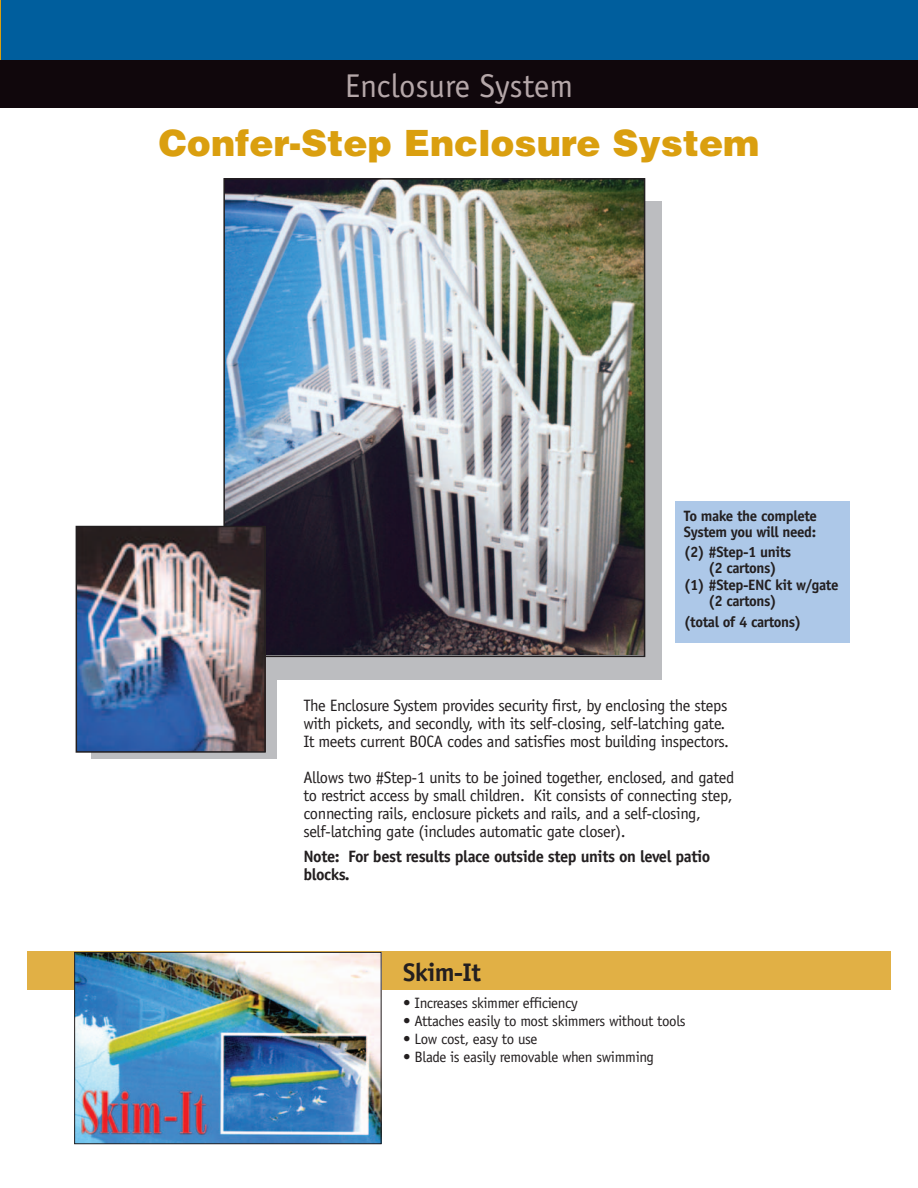
<style>
.page{position:relative;width:918px;height:1188px;background:#fff}
.page>*{position:absolute;margin:0;border:0;box-sizing:border-box;transform-origin:0 0}
.t1{font:900 36.15px "Helvetica";color:#da9f0f}
.t2{font:33px "Officina Sans";color:#b5a7a9}
.t3{font:700 25.5px "Officina Sans";letter-spacing:-.025em;color:#231f20}
.t4{font:16.5px/18px "Officina Sans";letter-spacing:-.025em;color:#231f20}
.t5{font:700 16.5px/18px "Officina Sans";letter-spacing:-.025em;color:#231f20}
.t6{font:15px "Officina Sans";letter-spacing:-.025em;color:#231f20}
.t7{font:700 15px/16.5px "Officina Sans";letter-spacing:-.025em;color:#231f20}
</style>
<div class="page">
<img style="left:0;top:0;width:918px;height:1145px">
<h2 class="t2" style="left:345px;top:66px;width:230px">Enclosure System</h2>
<h1 class="t1" style="left:159px;top:120px;width:602px">Confer-Step Enclosure System</h1>
<p class="t7" style="left:684px;top:507px;width:135px">To make the complete<br>System you will need:</p>
<p class="t7" style="left:684px;top:543px;width:109px">(2) #Step-1 units</p>
<p class="t7" style="left:708px;top:560px;width:70px">(2 cartons)</p>
<p class="t7" style="left:684px;top:576px;width:156px">(1) #Step-ENC kit w/gate</p>
<p class="t7" style="left:708px;top:593px;width:70px">(2 cartons)</p>
<p class="t7" style="left:684px;top:614px;width:119px">(total of 4 cartons)</p>
<p class="t4" style="left:303px;top:697px;width:427px">The Enclosure System provides security first, by enclosing the steps with pickets, and secondly, with its self-closing, self-latching gate.<br>It meets current BOCA codes and satisfies most building inspectors.</p>
<p class="t4" style="left:303px;top:769px;width:432px">Allows two #Step-1 units to be joined together, enclosed, and gated to restrict access by small children. Kit consists of connecting step, connecting rails, enclosure pickets and rails, and a self-closing, self-latching gate (includes automatic gate closer).</p>
<p class="t5" style="left:303px;top:847px;width:409px">Note: For best results place outside step units on level patio blocks.</p>
<h3 class="t3" style="left:403px;top:957px;width:79px">Skim-It</h3>
<p class="t6" style="left:403px;top:995px;width:176px">• Increases skimmer efficiency</p>
<p class="t6" style="left:403px;top:1013px;width:284px">• Attaches easily to most skimmers without tools</p>
<p class="t6" style="left:403px;top:1031px;width:136px">• Low cost, easy to use</p>
<p class="t6" style="left:403px;top:1049px;width:252px">• Blade is easily removable when swimming</p>
</div>
